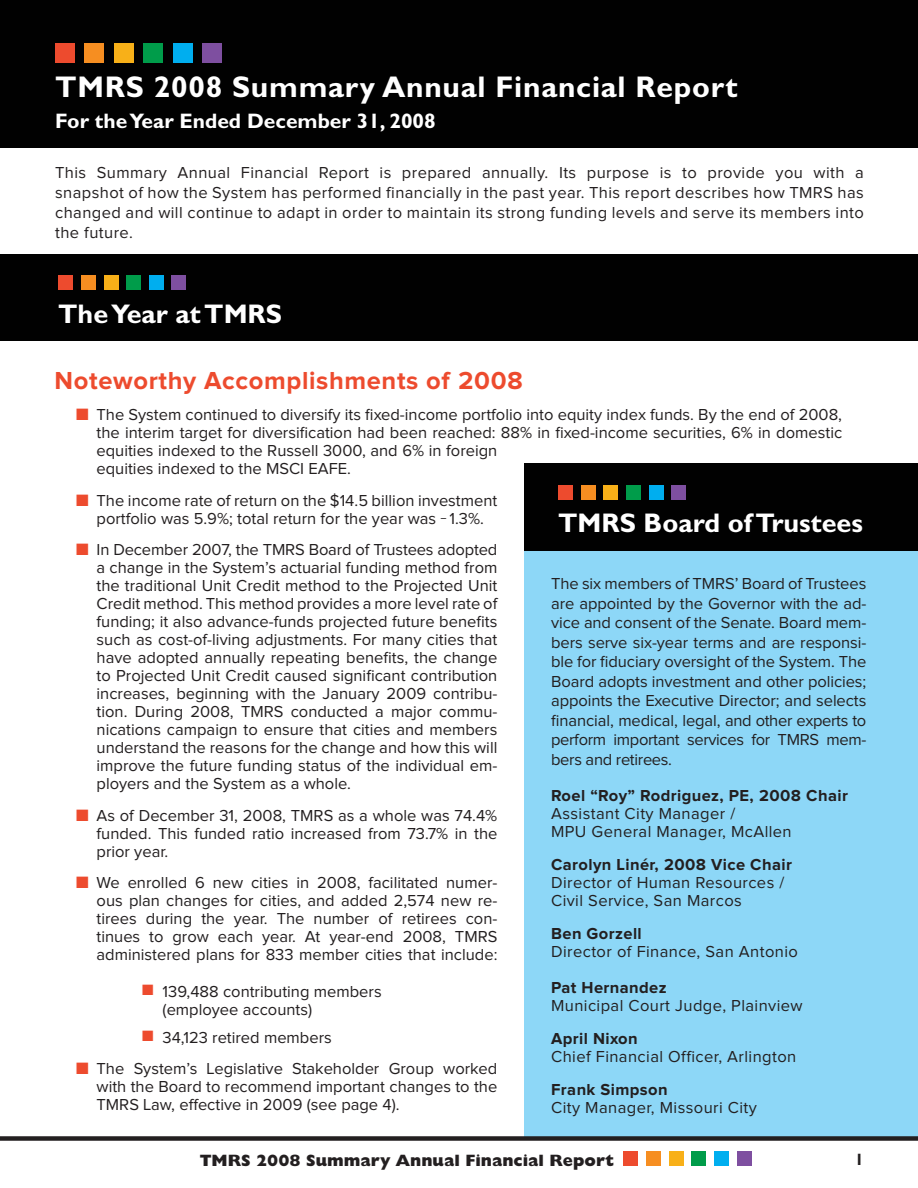
<style>
.page{position:relative;width:918px;height:1188px;background:#fff}
.page>*{position:absolute;margin:0;border:0;box-sizing:border-box;transform-origin:0 0}
.t1{font:700 30px "Gill Sans Std";letter-spacing:.025em;color:#fff}
.t2{font:700 27px "Gill Sans Std";color:#fff}
.t3{font:700 25.5px "Proxima Nova";letter-spacing:.025em;color:#ed4b2e}
.t4{font:700 21px "Gill Sans Std";color:#fff}
.t5{font:16.5px/18px "Proxima Nova";color:#231f20;text-align:justify}
.t6{font:16.5px/18px "Proxima Nova";letter-spacing:.025em;color:#231f20}
.t7{font:700 16.5px "Proxima Nova";letter-spacing:.025em;color:#231f20}
.t8{font:800 16.5px "Gill Sans Std";color:#231f20}
.t9{font:700 16.5px "Gill Sans Std";color:#231f20}
.s1{color:#ed4b2e}
.s2{font-family:"Proxima Nova Ex Cn"}
</style>
<div class="page">
<div style="left:524px;top:551px;width:394px;height:585px;background:#8dd7f7"></div>
<div style="left:524px;top:463px;width:394px;height:88px;background:#010101"></div>
<div style="left:649px;top:485px;width:15px;height:15px;background:#00aeef"></div>
<div style="left:581px;top:485px;width:15px;height:15px;background:#f68e21"></div>
<div style="left:558px;top:485px;width:15px;height:15px;background:#ed4b2e"></div>
<div style="left:626px;top:485px;width:15px;height:15px;background:#009c4a"></div>
<div style="left:671px;top:485px;width:15px;height:15px;background:#7e4fa0"></div>
<div style="left:603px;top:485px;width:15px;height:15px;background:#f8b018"></div>
<div style="left:0;top:0;width:918px;height:148px;background:#010101"></div>
<div style="left:714px;top:1151px;width:15px;height:15px;background:#00aeef"></div>
<div style="left:646px;top:1151px;width:15px;height:15px;background:#f68e21"></div>
<div style="left:623px;top:1151px;width:15px;height:15px;background:#ed4b2e"></div>
<div style="left:691px;top:1151px;width:15px;height:15px;background:#009c4a"></div>
<div style="left:737px;top:1151px;width:15px;height:15px;background:#7e4fa0"></div>
<div style="left:669px;top:1151px;width:15px;height:15px;background:#f8b018"></div>
<div style="left:0;top:1136px;width:918px;height:5px;background:#231f20"></div>
<div style="left:173px;top:43px;width:19px;height:19px;background:#00aeef"></div>
<div style="left:85px;top:43px;width:19px;height:19px;background:#f68e21"></div>
<div style="left:55px;top:43px;width:20px;height:19px;background:#ed4b2e"></div>
<div style="left:143px;top:43px;width:20px;height:19px;background:#009c4a"></div>
<div style="left:202px;top:43px;width:20px;height:19px;background:#7e4fa0"></div>
<div style="left:114px;top:43px;width:19px;height:19px;background:#f8b018"></div>
<div style="left:0;top:254px;width:918px;height:86px;background:#010101"></div>
<div style="left:149px;top:275px;width:15px;height:15px;background:#00aeef"></div>
<div style="left:81px;top:275px;width:15px;height:15px;background:#f68e21"></div>
<div style="left:58px;top:275px;width:15px;height:15px;background:#ed4b2e"></div>
<div style="left:126px;top:275px;width:15px;height:15px;background:#009c4a"></div>
<div style="left:171px;top:275px;width:15px;height:15px;background:#7e4fa0"></div>
<div style="left:104px;top:275px;width:15px;height:15px;background:#f8b018"></div>
<h1 class="t1" style="left:55px;top:69px;width:684px">TMRS 2008 Summary Annual Financial Report</h1>
<p class="t4" style="left:55px;top:108px;width:382px">For the Year Ended December 31, 2008</p>
<p class="t5" style="left:55px;top:164px;width:810px;line-height:19.8px">This Summary Annual Financial Report is prepared annually. Its purpose is to provide you with a snapshot of how the System has performed financially in the past year. This report describes how TMRS has changed and will continue to adapt in order to maintain its strong funding levels and serve its members into the future.</p>
<h2 class="t2" style="left:58px;top:298px;width:225px">The Year at TMRS</h2>
<h3 class="t3" style="left:55px;top:369px;width:470px">Noteworthy Accomplishments of 2008</h3>
<p class="t5" style="left:97px;top:406px;width:747px;text-align:left;text-indent:-20px"><span class="s1">■</span> The System continued to diversify its fixed-income portfolio into equity index funds. By the end of 2008, the interim target for diversification had been reached: 88% in fixed-income securities, 6% in domestic equities indexed to the Russell 3000, and 6% in foreign<br>equities indexed to the MSCI EAFE.</p>
<p class="t5" style="left:76px;top:492px;width:423px;text-align:center"><span class="s1">■</span> The income rate of return on the $14.5 billion investment portfolio was 5.9%; total return for the year was <span class="s2">−</span> 1.3%.</p>
<p class="t5" style="left:97px;top:541px;width:402px;text-indent:-20px"><span class="s1">■</span> In December 2007, the TMRS Board of Trustees adopted a change in the System’s actuarial funding method from the traditional Unit Credit method to the Projected Unit Credit method. This method provides a more level rate of funding; it also advance-funds projected future benefits such as cost-of-living adjustments. For many cities that have adopted annually repeating benefits, the change to Projected Unit Credit caused significant contribution increases, beginning with the January 2009 contribu&shy;tion. During 2008, TMRS conducted a major commu&shy;nications campaign to ensure that cities and members understand the reasons for the change and how this will improve the future funding status of the individual em&shy;ployers and the System as a whole.</p>
<p class="t5" style="left:97px;top:807px;width:402px;text-indent:-20px"><span class="s1">■</span> As of December 31, 2008, TMRS as a whole was 74.4% funded. This funded ratio increased from 73.7% in the prior year.</p>
<p class="t5" style="left:97px;top:874px;width:402px;text-indent:-20px"><span class="s1">■</span> We enrolled 6 new cities in 2008, facilitated numer&shy;ous plan changes for cities, and added 2,574 new re&shy;tirees during the year. The number of retirees con&shy;tinues to grow each year. At year-end 2008, TMRS administered plans for 833 member cities that include:</p>
<p class="t5" style="left:163px;top:983px;width:221px;text-indent:-20px"><span class="s1">■</span> 139,488 contributing members (employee accounts)</p>
<p class="t5" style="left:142px;top:1029px;width:191px"><span class="s1">■</span> 34,123 retired members</p>
<p class="t5" style="left:97px;top:1060px;width:402px;text-indent:-20px"><span class="s1">■</span> The System’s Legislative Stakeholder Group worked with the Board to recommend important changes to the TMRS Law, effective in 2009 (see page 4).</p>
<h2 class="t2" style="left:558px;top:507px;width:306px">TMRS Board of Trustees</h2>
<p class="t5" style="left:551px;top:574px;width:317px;line-height:19.5px">The six members of TMRS’ Board of Trustees are appointed by the Governor with the ad&shy;vice and consent of the Senate. Board mem&shy;bers serve six-year terms and are responsi&shy;ble for fiduciary oversight of the System. The Board adopts investment and other policies; appoints the Executive Director; and selects financial, medical, legal, and other experts to perform important services for TMRS mem&shy;bers and retirees.</p>
<p class="t7" style="left:551px;top:788px;width:298px">Roel “Roy” Rodriguez, PE, 2008 Chair</p>
<p class="t6" style="left:551px;top:805px;width:242px">Assistant City Manager /<br>MPU General Manager, McAllen</p>
<p class="t7" style="left:551px;top:857px;width:242px">Carolyn Linér, 2008 Vice Chair</p>
<p class="t6" style="left:551px;top:874px;width:235px">Director of Human Resources /<br>Civil Service, San Marcos</p>
<p class="t7" style="left:551px;top:926px;width:92px">Ben Gorzell</p>
<p class="t6" style="left:551px;top:943px;width:248px">Director of Finance, San Antonio</p>
<p class="t7" style="left:551px;top:980px;width:117px">Pat Hernandez</p>
<p class="t6" style="left:551px;top:997px;width:253px">Municipal Court Judge, Plainview</p>
<p class="t7" style="left:551px;top:1031px;width:88px">April Nixon</p>
<p class="t6" style="left:551px;top:1048px;width:247px">Chief Financial Officer, Arlington</p>
<p class="t7" style="left:551px;top:1082px;width:118px">Frank Simpson</p>
<p class="t6" style="left:551px;top:1099px;width:207px">City Manager, Missouri City</p>
<p class="t8" style="left:200px;top:1150px;width:416px">TMRS 2008 Summary Annual Financial Report</p>
<p class="t9" style="left:855px;top:1150px;width:11px">1</p>
</div>
